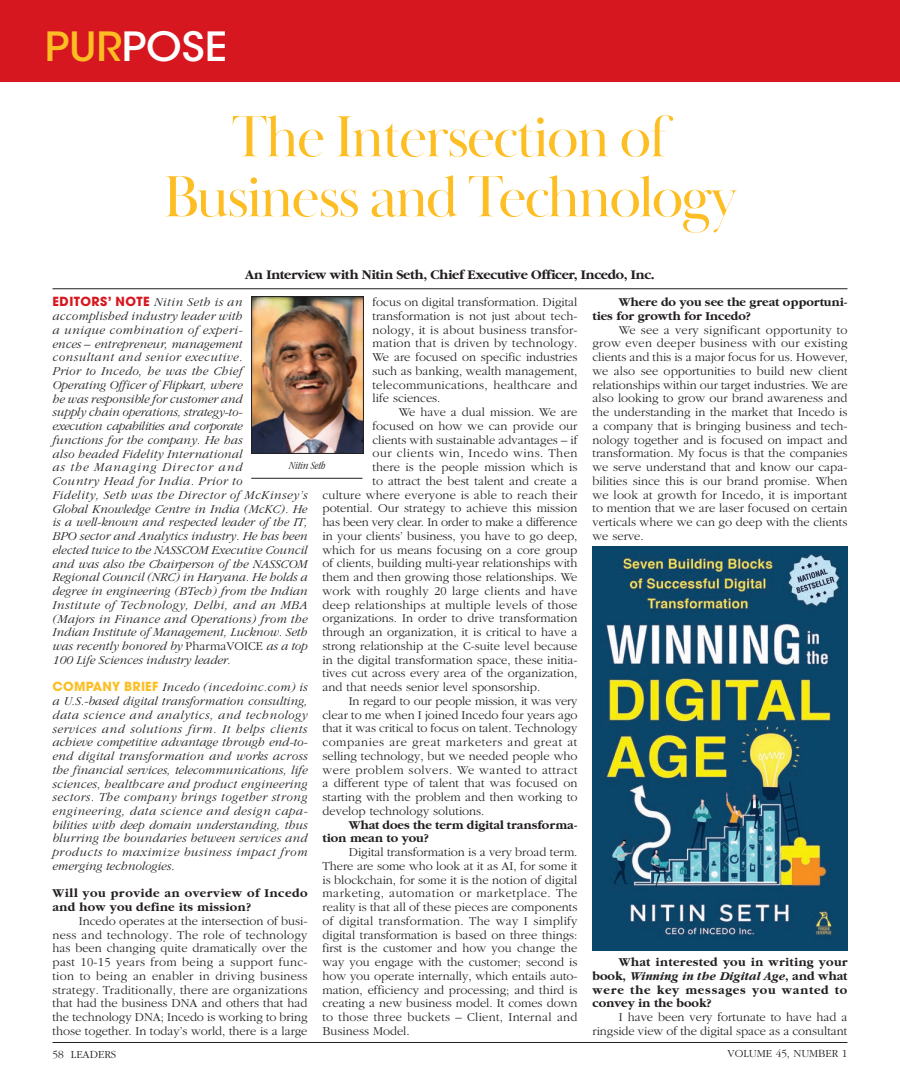
<style>
.page{position:relative;width:900px;height:1080px;background:#fff}
.page>*{position:absolute;margin:0;border:0;box-sizing:border-box;transform-origin:0 0}
.t1{font:60px/60px "Baskerville Poster PT";letter-spacing:-.04em;color:#fdbe23;text-align:center}
.t2{font:500 40px "ITC Avant Garde Std";color:#fff;scale:1.05 1}
.t3{font:700 13.75px "Garamond";letter-spacing:-.02em;color:#231f20}
.t4{font:300 12.5px/13.8px "Garamond";color:#231f20;text-align:justify}
.t5{font:italic 300 12.5px/13.8px "Garamond";color:#231f20}
.t6{font:700 12.5px/13.8px "Garamond";color:#231f20}
.t7{font:300 12.5px "Garamond";letter-spacing:.02em;color:#231f20}
.t8{font:300 12.5px "Garamond";letter-spacing:.04em;color:#231f20}
.t9{font:300 12.5px "Garamond";letter-spacing:-.02em;color:#231f20}
.t10{font:700 12.5px/13.8px "Garamond";letter-spacing:.04em;color:#231f20}
.t11{font:300 11.25px "Garamond";color:#231f20}
.t12{font:italic 300 condensed 11.25px "Garamond";color:#231f20}
.s1{color:#fdbe23}
.s2{font-family:"ITC Avant Garde Pro";font-weight:700;font-style:normal;color:#d7171f}
.s3{font-style:normal}
.s4{font-family:"ITC Avant Garde Pro";font-weight:700;font-style:normal;color:#fdbe23}
.s5{font-style:italic}
</style>
<div class="page">
<div style="left:0;top:0;width:900px;height:81px;background:#d7171f"></div>
<hr style="left:52px;top:288px;width:796px;height:1px;background:#231f20">
<img style="left:253px;top:298px;width:109px;height:154px">
<div style="left:251px;top:296px;width:113px;height:158px;border:1px solid #231f20"></div>
<hr style="left:251px;top:478px;width:111px;height:1px;background:#231f20">
<img style="left:592px;top:547px;width:255px;height:403px">
<hr style="left:52px;top:1042px;width:796px;height:1px;background:#231f20">
<h2 class="t2" style="left:45px;top:22px;width:175px"><span class="s1">PUR</span>POSE</h2>
<h1 class="t1" style="left:163px;top:108px;width:575px">The Intersection of<br>Business and Technology</h1>
<p class="t3" style="left:245px;top:267px;width:411px">An Interview with Nitin Seth, Chief Executive Officer, Incedo, Inc.</p>
<p class="t5" style="left:52px;top:296px;width:257px"><span class="s2">EDITORS’ NOTE</span> Nitin Seth is an accomplished industry leader with<br>a unique combination of experi-<br>ences – entrepreneur, management<br>consultant and senior executive.<br>Prior to Incedo, he was the Chief<br>Operating Officer of Flipkart, where<br>he was responsible for customer and<br>supply chain operations, strategy-to-<br>execution capabilities and corporate<br>functions for the company. He has<br>also headed Fidelity International<br>as the Managing Director and<br>Country Head for India. Prior to<br>Fidelity, Seth was the Director of McKinsey’s Global Knowledge Centre in India (McKC). He is a well-known and respected leader of the IT, BPO sector and Analytics industry. He has been elected twice to the NASSCOM Executive Council and was also the Chairperson of the NASSCOM Regional Council (NRC) in Haryana. He holds a degree in engineering (BTech) from the Indian Institute of Technology, Delhi, and an MBA (Majors in Finance and Operations) from the Indian Institute of Management, Lucknow. Seth was recently honored by <span class="s3">PharmaVOICE</span> as a top 100 Life Sciences industry leader.</p>
<p class="t5" style="left:52px;top:681px;width:257px;text-align:justify"><span class="s4">COMPANY BRIEF</span> Incedo (incedoinc.com) is a U.S.-based digital transformation consulting, data science and analytics, and technology services and solutions firm. It helps clients achieve competitive advantage through end-to&shy;end digital transformation and works across the financial services, telecommunications, life sciences, healthcare and product engineering sectors. The company brings together strong engineering, data science and design capa&shy;bilities with deep domain understanding, thus blurring the boundaries between services and products to maximize business impact from emerging technologies.</p>
<p class="t10" style="left:52px;top:887px;width:257px">Will you provide an overview of Incedo and how you define its mission?</p>
<p class="t4" style="left:52px;top:914px;width:257px;text-indent:26px">Incedo operates at the intersection of busi&shy;ness and technology. The role of technology has been changing quite dramatically over the past 10-15 years from being a support func&shy;tion to being an enabler in driving business strategy. Traditionally, there are organizations that had the business DNA and others that had the technology DNA; Incedo is working to bring those together. In today’s world, there is a large</p>
<p class="t4" style="left:372px;top:296px;width:207px">focus on digital transformation. Digital transformation is not just about tech&shy;nology, it is about business transfor&shy;mation that is driven by technology.<br>We are focused on specific industries such as banking, wealth management, telecommunications, healthcare and life sciences.</p>
<p class="t4" style="left:399px;top:406px;width:180px">We have a dual mission. We are</p>
<p class="t4" style="left:372px;top:419px;width:207px">focused on how we can provide our</p>
<p class="t4" style="left:372px;top:433px;width:207px">clients with sustainable advantages – if</p>
<p class="t8" style="left:372px;top:447px;width:206px">our clients win, Incedo wins. Then</p>
<p class="t4" style="left:372px;top:461px;width:206px">there is the people mission which is</p>
<p class="t4" style="left:372px;top:474px;width:206px">to attract the best talent and create a</p>
<p class="t7" style="left:322px;top:488px;width:256px">culture where everyone is able to reach their</p>
<p class="t4" style="left:322px;top:502px;width:256px">potential. Our strategy to achieve this mission</p>
<p class="t9" style="left:322px;top:516px;width:256px">has been very clear. In order to make a difference</p>
<p class="t4" style="left:322px;top:529px;width:256px">in your clients’ business, you have to go deep,</p>
<p class="t4" style="left:322px;top:543px;width:256px">which for us means focusing on a core group</p>
<p class="t4" style="left:322px;top:557px;width:256px">of clients, building multi-year relationships with</p>
<p class="t4" style="left:322px;top:571px;width:257px">them and then growing those relationships. We</p>
<p class="t7" style="left:322px;top:584px;width:257px">work with roughly 20 large clients and have</p>
<p class="t7" style="left:322px;top:598px;width:257px">deep relationships at multiple levels of those</p>
<p class="t4" style="left:322px;top:612px;width:257px">organizations. In order to drive transformation</p>
<p class="t4" style="left:322px;top:626px;width:256px">through an organization, it is critical to have a</p>
<p class="t4" style="left:322px;top:639px;width:257px">strong relationship at the C-suite level because</p>
<p class="t4" style="left:322px;top:653px;width:256px">in the digital transformation space, these initia-</p>
<p class="t4" style="left:322px;top:667px;width:256px">tives cut across every area of the organization,</p>
<p class="t4" style="left:322px;top:681px;width:219px">and that needs senior level sponsorship.</p>
<p class="t9" style="left:349px;top:694px;width:230px">In regard to our people mission, it was very</p>
<p class="t4" style="left:322px;top:708px;width:257px">clear to me when I joined Incedo four years ago</p>
<p class="t4" style="left:322px;top:722px;width:256px">that it was critical to focus on talent. Technology</p>
<p class="t8" style="left:322px;top:736px;width:256px">companies are great marketers and great at</p>
<p class="t4" style="left:322px;top:749px;width:256px">selling technology, but we needed people who</p>
<p class="t8" style="left:322px;top:763px;width:257px">were problem solvers. We wanted to attract</p>
<p class="t4" style="left:322px;top:777px;width:256px">a different type of talent that was focused on</p>
<p class="t4" style="left:322px;top:791px;width:257px">starting with the problem and then working to</p>
<p class="t4" style="left:322px;top:804px;width:164px">develop technology solutions.</p>
<p class="t6" style="left:322px;top:818px;width:257px;text-indent:26px">What does the term digital transforma&shy;tion mean to you?</p>
<p class="t4" style="left:322px;top:846px;width:257px;text-indent:26px">Digital transformation is a very broad term.<br>There are some who look at it as AI, for some it is blockchain, for some it is the notion of digital marketing, automation or marketplace. The reality is that all of these pieces are components of digital transformation. The way I simplify digital transformation is based on three things: first is the customer and how you change the way you engage with the customer; second is how you operate internally, which entails auto&shy;mation, efficiency and processing; and third is creating a new business model. It comes down to those three buckets – Client, Internal and Business Model.</p>
<p class="t12" style="left:289px;top:460px;width:38px">Nitin Seth</p>
<p class="t6" style="left:593px;top:296px;width:256px;text-indent:26px">Where do you see the great opportuni&shy;ties for growth for Incedo?</p>
<p class="t4" style="left:593px;top:323px;width:257px;text-indent:26px">We see a very significant opportunity to grow even deeper business with our existing clients and this is a major focus for us. However, we also see opportunities to build new client relationships within our target industries. We are also looking to grow our brand awareness and the understanding in the market that Incedo is a company that is bringing business and tech&shy;nology together and is focused on impact and transformation. My focus is that the companies we serve understand that and know our capa&shy;bilities since this is our brand promise. When we look at growth for Incedo, it is important to mention that we are laser focused on certain verticals where we can go deep with the clients we serve.</p>
<p class="t6" style="left:593px;top:956px;width:257px;text-align:justify;text-indent:26px">What interested you in writing your book, <span class="s5">Winning in the Digital Age</span>, and what were the key messages you wanted to convey in the book?</p>
<p class="t4" style="left:593px;top:1011px;width:256px;text-align:right">I have been very fortunate to have had a ringside view of the digital space as a consultant</p>
<p class="t11" style="left:52px;top:1048px;width:65px">58 LEADERS</p>
<p class="t11" style="left:728px;top:1048px;width:121px">VOLUME 45, NUMBER 1</p>
</div>
